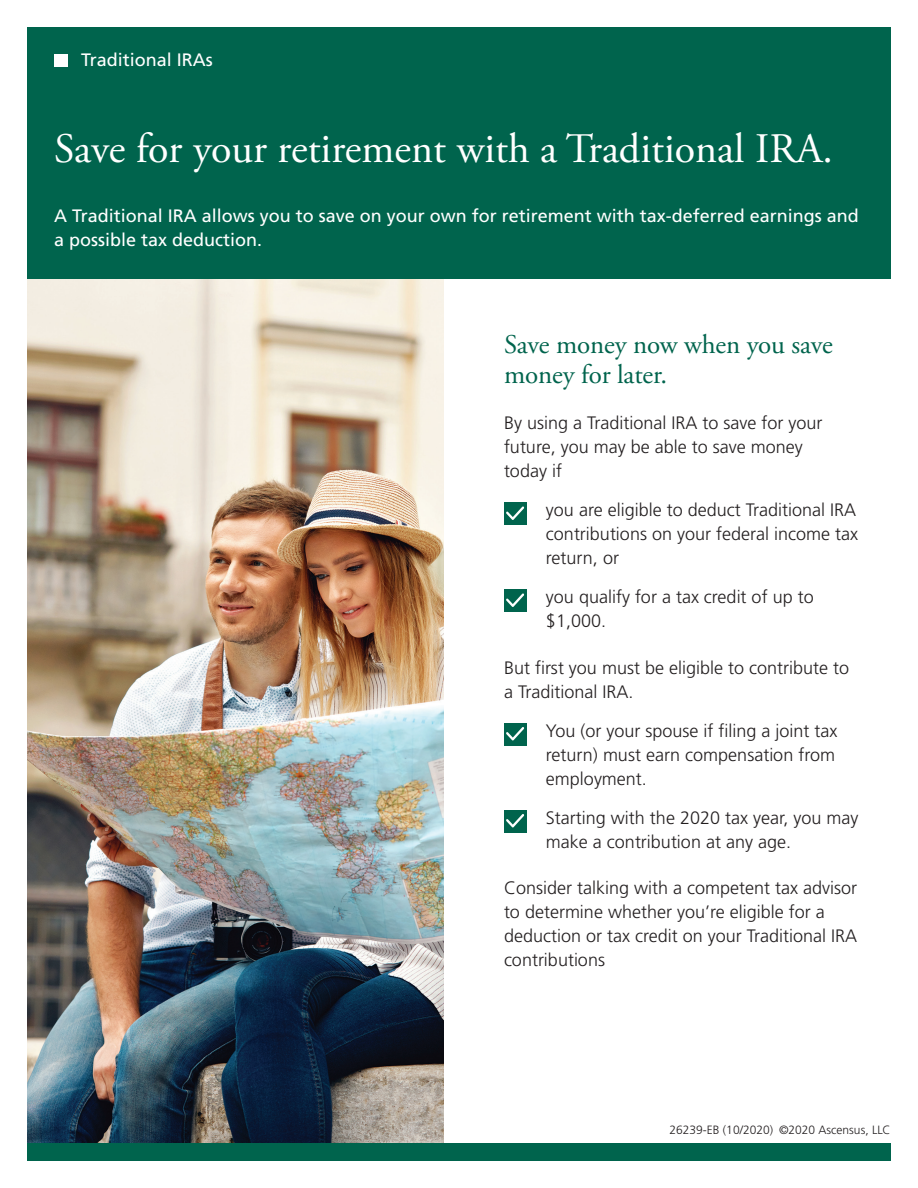
<style>
.page{position:relative;width:918px;height:1188px;background:#fff}
.page>*{position:absolute;margin:0;border:0;box-sizing:border-box;transform-origin:0 0}
.t1{font:42px "Adobe Garamond Pro";color:#fff}
.t2{font:27px/30px "Adobe Garamond Pro";letter-spacing:-.005em;color:#00644d}
.t3{font:300 18px/24px "Frutiger LT Std";color:#231f20}
.t4{font:18px/24px "Frutiger LT Std";color:#fff}
.t5{font:300 12px "Frutiger LT Std";color:#231f20}
</style>
<div class="page">
<img style="left:27px;top:279px;width:417px;height:864px">
<div style="left:27px;top:1143px;width:864px;height:18px;background:#00644d"></div>
<div style="left:27px;top:27px;width:864px;height:252px;background:#00644d"></div>
<div style="left:504px;top:503px;width:22px;height:22px;background:#00644d"></div>
<svg style="left:506px;top:506px;width:18px;height:14px"></svg>
<div style="left:504px;top:590px;width:22px;height:22px;background:#00644d"></div>
<svg style="left:506px;top:593px;width:18px;height:14px"></svg>
<div style="left:504px;top:723px;width:22px;height:23px;background:#00644d"></div>
<svg style="left:506px;top:727px;width:18px;height:13px"></svg>
<div style="left:504px;top:810px;width:22px;height:23px;background:#00644d"></div>
<svg style="left:506px;top:814px;width:18px;height:13px"></svg>
<div style="left:54px;top:54px;width:14px;height:12px;background:#fff"></div>
<p class="t4" style="left:81px;top:48px;width:133px">Traditional IRAs</p>
<h1 class="t1" style="left:54px;top:123px;width:781px">Save for your retirement with a Traditional IRA.</h1>
<p class="t4" style="left:54px;top:204px;width:806px">A Traditional IRA allows you to save on your own for retirement with tax-deferred earnings and a possible tax deduction.</p>
<h2 class="t2" style="left:504px;top:330px;width:330px">Save money now when you save money for later.</h2>
<p class="t3" style="left:504px;top:411px;width:320px">By using a Traditional IRA to save for your future, you may be able to save money today if</p>
<p class="t3" style="left:546px;top:498px;width:314px;text-align:justify">you are eligible to deduct Traditional IRA contributions on your federal income tax return, or</p>
<p class="t3" style="left:546px;top:585px;width:269px">you qualify for a tax credit of up to $1,000.</p>
<p class="t3" style="left:504px;top:656px;width:347px">But first you must be eligible to contribute to a Traditional IRA.</p>
<p class="t3" style="left:546px;top:719px;width:293px">You (or your spouse if filing a joint tax return) must earn compensation from employment.</p>
<p class="t3" style="left:546px;top:806px;width:314px">Starting with the 2020 tax year, you may make a contribution at any age.</p>
<p class="t3" style="left:504px;top:876px;width:355px">Consider talking with a competent tax advisor to determine whether you’re eligible for a deduction or tax credit on your Traditional IRA contributions</p>
<p class="t5" style="left:670px;top:1123px;width:223px">26239-EB (10/2020) ©2020 Ascensus, LLC</p>
</div>
